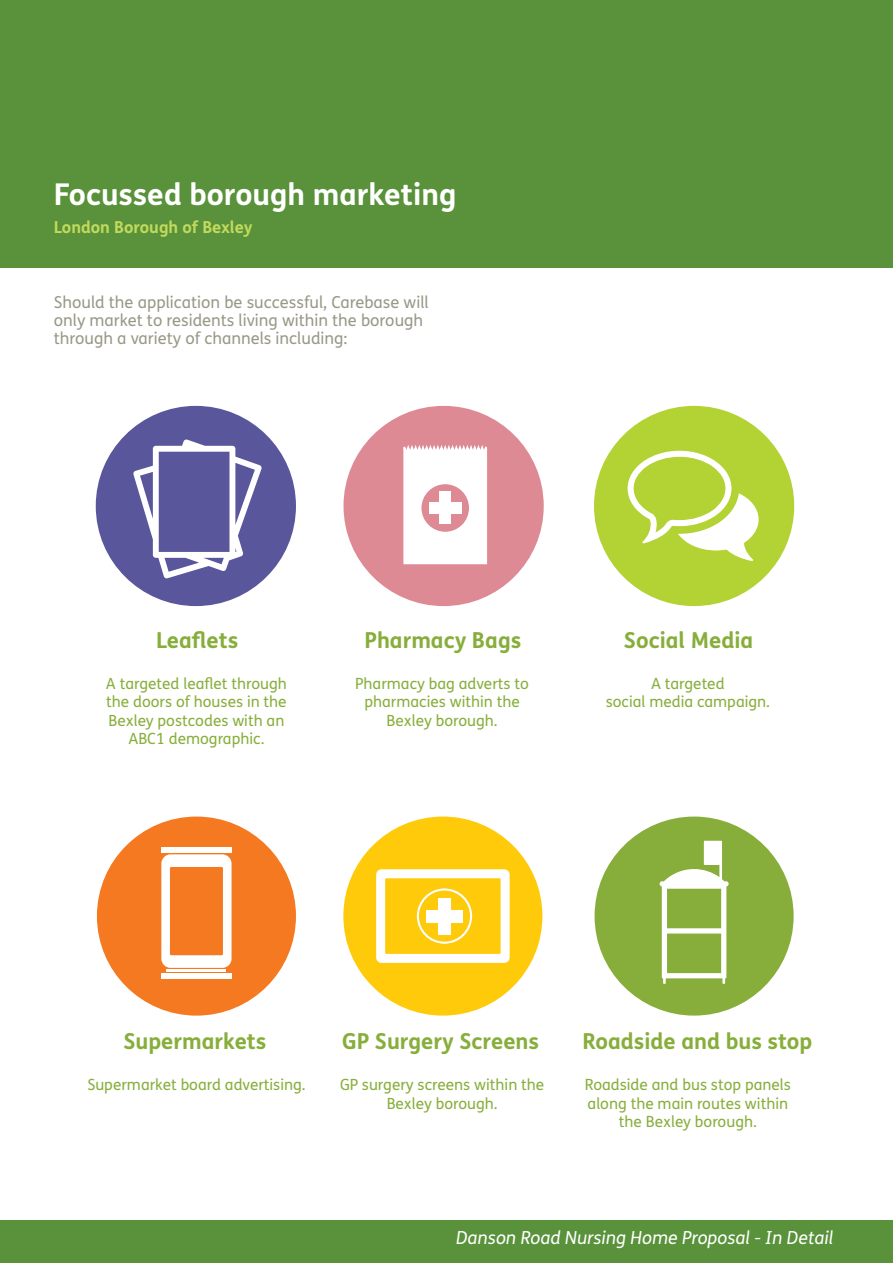
<style>
.page{position:relative;width:893px;height:1263px;background:#fff}
.page>*{position:absolute;margin:0;border:0;box-sizing:border-box;transform-origin:0 0}
.t1{font:700 30px "FS Me";color:#fff}
.t2{font:700 22.05px "FS Me";color:#87ae3b}
.t3{font:italic 18px "FS Me";color:#fff}
.t4{font:16.5px/18px "FS Me";color:#999887}
.t5{font:700 16.5px "FS Me";color:#c1d95d}
.t6{font:15.45px/18.3px "FS Me";color:#87ae3b;text-align:center}
</style>
<div class="page">
<div style="left:0;top:1221px;width:893px;height:42px;background:#59923a"></div>
<div style="left:343px;top:816px;width:199px;height:199px;background:#feca0a;border-radius:50%"></div>
<svg style="left:376px;top:869px;width:134px;height:94px"></svg>
<svg style="left:418px;top:889px;width:53px;height:54px"></svg>
<div style="left:417px;top:888px;width:55px;height:56px;border:2px solid #fff;border-radius:50%"></div>
<div style="left:426px;top:910px;width:37px;height:12px;background:#fff"></div>
<div style="left:438px;top:898px;width:13px;height:36px;background:#fff"></div>
<div style="left:343px;top:406px;width:201px;height:200px;background:#de8a95;border-radius:50%"></div>
<svg style="left:403px;top:445px;width:84px;height:120px;background:#fdf9fa"></svg>
<div style="left:421px;top:484px;width:48px;height:48px;background:#de8a95;border-radius:50%"></div>
<div style="left:429px;top:502px;width:33px;height:12px;background:#fff"></div>
<div style="left:439px;top:491px;width:12px;height:33px;background:#fff"></div>
<div style="left:595px;top:816px;width:199px;height:199px;background:#87ae3b;border-radius:50%"></div>
<svg style="left:660px;top:841px;width:69px;height:143px"></svg>
<div style="left:96px;top:406px;width:200px;height:200px;background:#59569b;border-radius:50%"></div>
<svg style="left:133px;top:439px;width:129px;height:139px"></svg>
<div style="left:97px;top:816px;width:199px;height:199px;background:#f47921;border-radius:50%"></div>
<svg style="left:161px;top:854px;width:71px;height:114px"></svg>
<div style="left:161px;top:973px;width:71px;height:5px;background:#fff"></div>
<hr style="left:166px;top:969px;width:60px;height:3px;background:#fff">
<div style="left:161px;top:848px;width:71px;height:5px;background:#fff"></div>
<div style="left:594px;top:406px;width:200px;height:200px;background:#b3d234;border-radius:50%"></div>
<svg style="left:628px;top:451px;width:131px;height:110px"></svg>
<div style="left:0;top:0;width:893px;height:268px;background:#59923a"></div>
<p class="t1" style="left:54px;top:171px;width:404px">Focussed borough marketing</p>
<p class="t5" style="left:54px;top:215px;width:200px">London Borough of Bexley</p>
<p class="t4" style="left:54px;top:293px;width:377px">Should the application be successful, Carebase will only market to residents living within the borough through a variety of channels including:</p>
<p class="t2" style="left:156px;top:623px;width:84px">Leaflets</p>
<p class="t2" style="left:364px;top:623px;width:158px">Pharmacy Bags</p>
<p class="t2" style="left:624px;top:623px;width:131px">Social Media</p>
<p class="t6" style="left:106px;top:674px;width:183px">A targeted leaflet through</p>
<p class="t6" style="left:106px;top:692px;width:182px;text-align:left">the doors of houses in the<br>Bexley postcodes with an</p>
<p class="t6" style="left:128px;top:729px;width:137px">ABC1 demographic.</p>
<p class="t6" style="left:355px;top:674px;width:175px">Pharmacy bag adverts to pharmacies within the</p>
<p class="t6" style="left:387px;top:711px;width:112px">Bexley borough.</p>
<p class="t6" style="left:651px;top:674px;width:75px">A targeted</p>
<p class="t6" style="left:606px;top:692px;width:166px">social media campaign.</p>
<p class="t2" style="left:123px;top:1024px;width:144px">Supermarkets</p>
<p class="t2" style="left:342px;top:1024px;width:199px">GP Surgery Screens</p>
<p class="t2" style="left:582px;top:1024px;width:231px">Roadside and bus stop</p>
<p class="t6" style="left:87px;top:1075px;width:220px">Supermarket board advertising.</p>
<p class="t6" style="left:340px;top:1075px;width:206px">GP surgery screens within the<br>Bexley borough.</p>
<p class="t6" style="left:585px;top:1075px;width:208px">Roadside and bus stop panels along the main routes within the Bexley borough.</p>
<p class="t3" style="left:456px;top:1225px;width:379px">Danson Road Nursing Home Proposal - In Detail</p>
</div>
